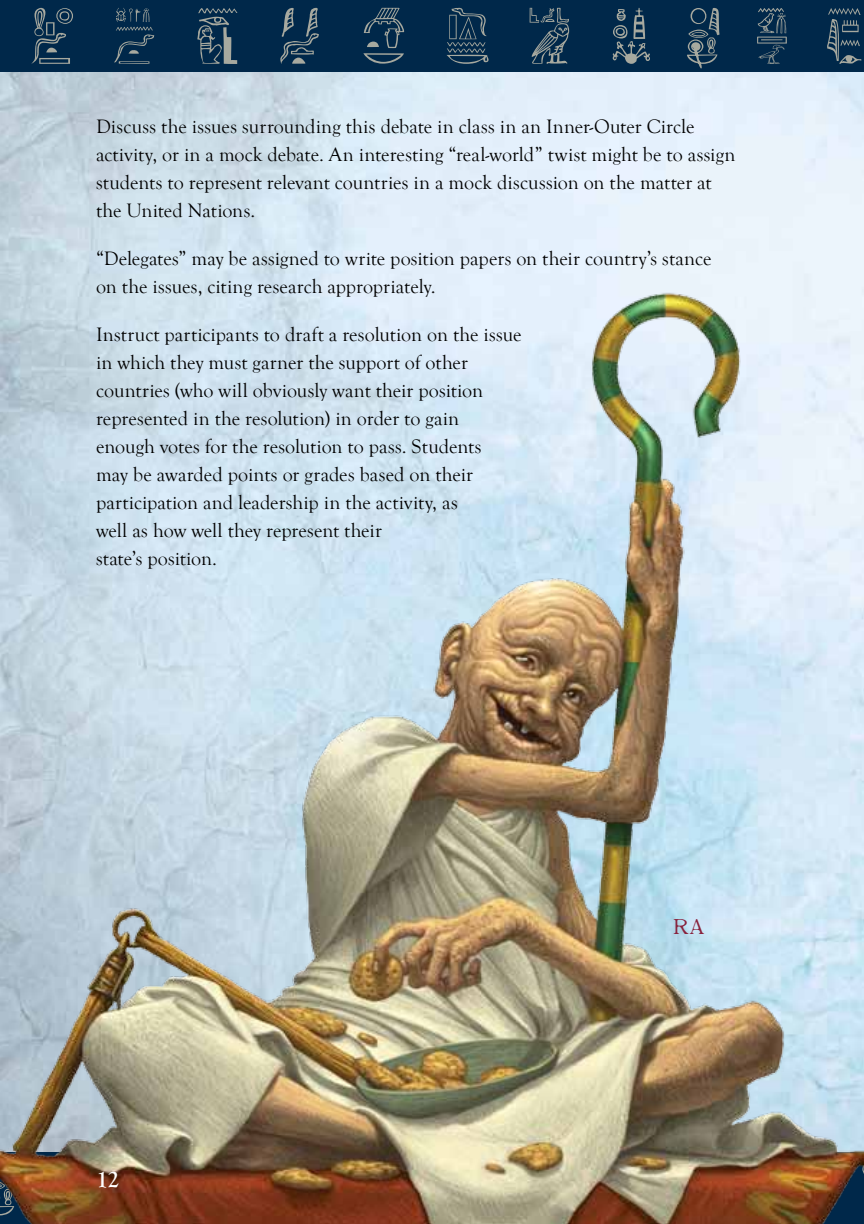
<style>
.page{position:relative;width:864px;height:1224px;background:#fff}
.page>*{position:absolute;margin:0;border:0;box-sizing:border-box;transform-origin:0 0}
.t1{font:700 24px "Goudy Old Style T";color:#fff}
.t2{font:20px/28px "Goudy Old Style T";letter-spacing:.005em;color:#000}
.t3{font:20px "Ingvaeonic Oldestyle NF";color:#88213c}
</style>
<div class="page">
<div style="left:0;top:0;width:864px;height:72px;background:#00284a"></div>
<svg style="left:31px;top:8px;width:619px;height:56px"></svg>
<svg style="left:687px;top:8px;width:175px;height:60px"></svg>
<img style="left:0;top:273px;width:864px;height:951px">
<p class="t2" style="left:96px;top:113px;width:641px">Discuss the issues surrounding this debate in class in an Inner-Outer Circle activity, or in a mock debate. An interesting “real-world” twist might be to assign students to represent relevant countries in a mock discussion on the matter at the United Nations.</p>
<p class="t2" style="left:96px;top:245px;width:617px">“Delegates” may be assigned to write position papers on their country’s stance on the issues, citing research appropriately.</p>
<p class="t2" style="left:96px;top:321px;width:427px">Instruct participants to draft a resolution on the issue in which they must garner the support of other countries (who will obviously want their position represented in the resolution) in order to gain enough votes for the resolution to pass. Students<br>may be awarded points or grades based on their participation and leadership in the activity, as<br>well as how well they represent their<br>state’s position.</p>
<p class="t1" style="left:96px;top:1166px;width:25px">12</p>
<p class="t3" style="left:673px;top:915px;width:17px">RA</p>
</div>
